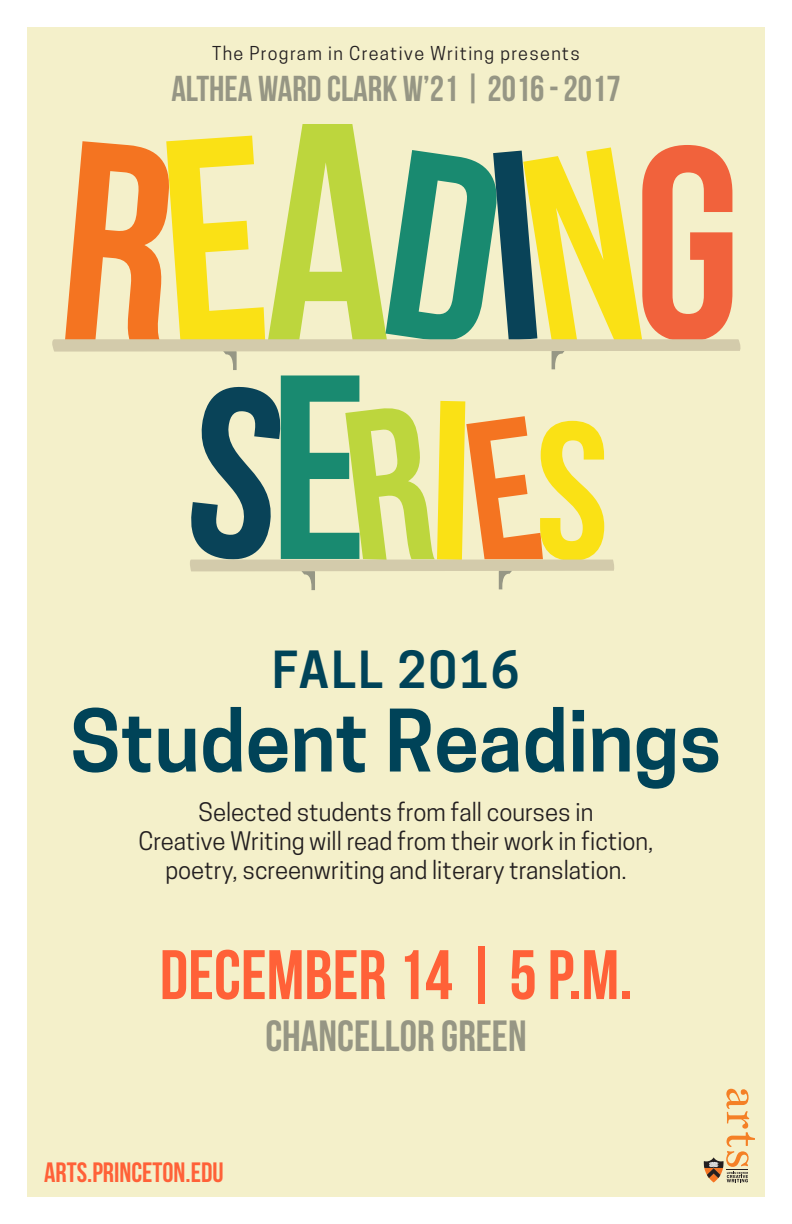
<style>
.page{position:relative;width:792px;height:1224px;background:#fff}
.page>*{position:absolute;margin:0;border:0;box-sizing:border-box;transform-origin:0 0}
.t1{font:600 80.7px "Cooper Hewitt";color:#004358}
.t2{font:69.8px "Bebas Neue";color:#ff6138}
.t3{font:600 48px "Cooper Hewitt";letter-spacing:.05em;color:#004358}
.t4{font:43.7px "Bebas Neue";color:#969684}
.t5{font:36px "Bebas Neue";color:#969684}
.t6{font:28px "Bebas Neue";color:#ff6138}
.t7{font:24px/28.8px "Cooper Hewitt";color:#231f20;text-align:center}
.t8{font:18px "Cooper Hewitt";letter-spacing:.075em;color:#231f20}
</style>
<div class="page">
<div style="left:27px;top:27px;width:738px;height:1170px;background:#f4f0ca"></div>
<svg style="left:52px;top:124px;width:689px;height:467px"></svg>
<svg style="left:704px;top:1089px;width:51px;height:94px"></svg>
<p class="t8" style="left:212px;top:42px;width:369px">The Program in Creative Writing presents</p>
<p class="t5" style="left:171px;top:69px;width:451px">ALTHEA WARD CLARK W’21 | 2016 - 2017</p>
<p class="t3" style="left:272px;top:642px;width:249px">FALL 2016</p>
<p class="t1" style="left:70px;top:694px;width:653px">Student Readings</p>
<p class="t7" style="left:199px;top:798px;width:396px">Selected students from fall courses in</p>
<p class="t7" style="left:139px;top:827px;width:516px">Creative Writing will read from their work in fiction, poetry, screenwriting and literary translation.</p>
<p class="t2" style="left:160px;top:937px;width:474px">DECEMBER 14 | 5 P.M.</p>
<p class="t4" style="left:265px;top:1012px;width:263px">CHANCELLOR GREEN</p>
<p class="t6" style="left:44px;top:1157px;width:181px">ARTS.PRINCETON.EDU</p>
</div>
